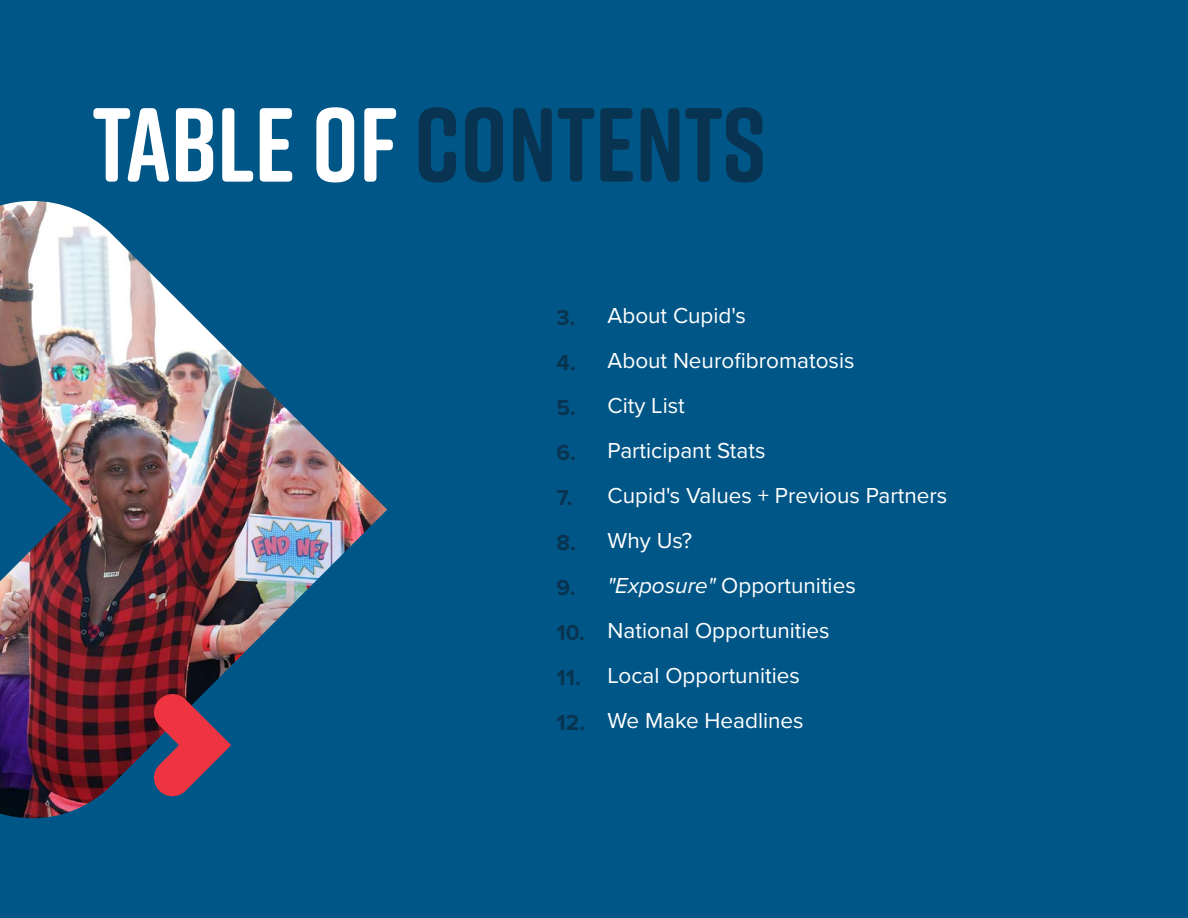
<style>
.page{position:relative;width:1188px;height:918px;background:#005687}
.page>*{position:absolute;margin:0;border:0;box-sizing:border-box;transform-origin:0 0}
.t1{font:700 105px "Rift Soft";color:#093451}
.t2{font:22.5px/45px "Proxima Nova";color:#fff}
.t3{font:700 22.5px/45px "Proxima Nova";color:#093451}
.s1{color:#fff}
.s2{font-style:italic}
</style>
<div class="page">
<img style="left:0;top:201px;width:387px;height:617px">
<svg style="left:152px;top:694px;width:79px;height:102px"></svg>
<h1 class="t1" style="left:93px;top:70px;width:675px"><span class="s1">TABLE OF</span> CONTENTS</h1>
<p class="t3" style="left:557px;top:294px;width:30px">3.<br>4.<br>5.<br>6.<br>7.<br>8.<br>9.<br>10.<br>11.<br>12.</p>
<p class="t2" style="left:608px;top:292px;width:341px">About Cupid's<br>About Neurofibromatosis<br>City List<br>Participant Stats<br>Cupid's Values + Previous Partners<br>Why Us?<br><span class="s2">"Exposure"</span> Opportunities<br>National Opportunities<br>Local Opportunities<br>We Make Headlines</p>
</div>
